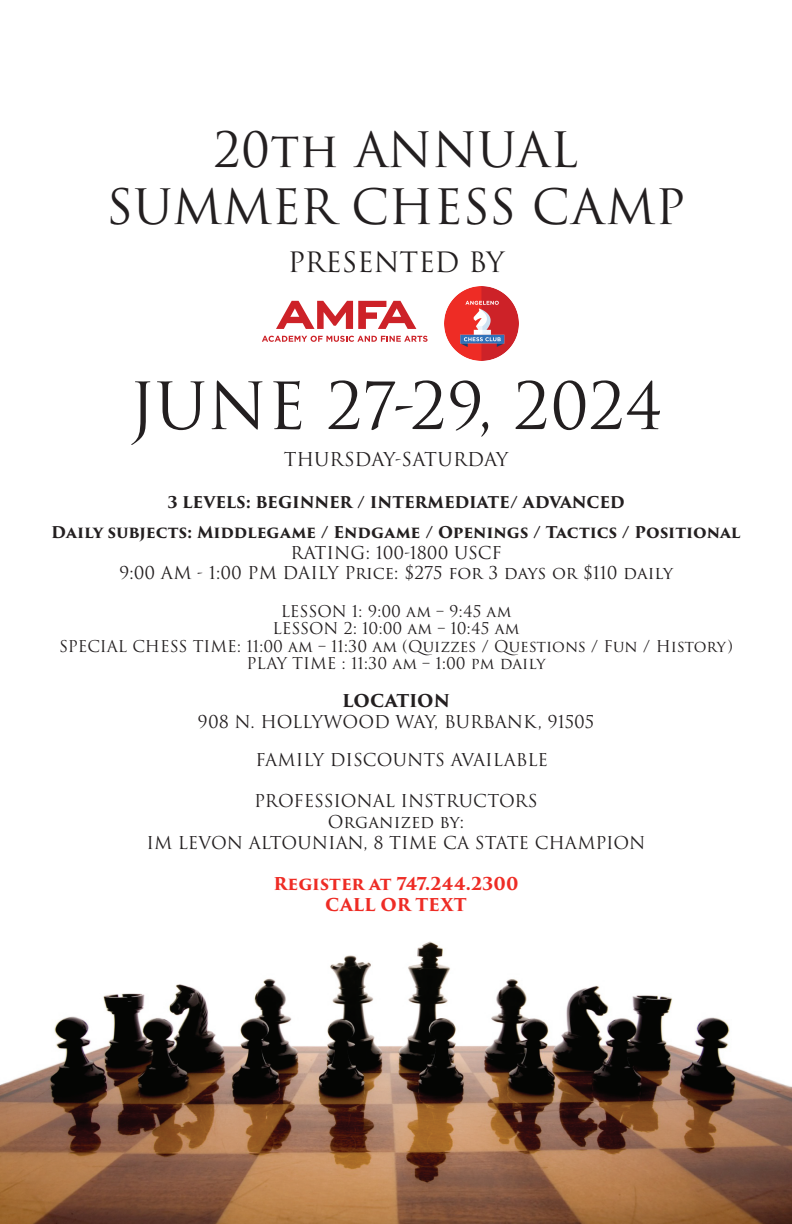
<style>
.page{position:relative;width:792px;height:1224px;background:#fff}
.page>*{position:absolute;margin:0;border:0;box-sizing:border-box;transform-origin:0 0}
.t1{font:63.3px "Trajan Pro 3";letter-spacing:-.005em;color:#231f20}
.t2{font:47.5px/57px "Trajan Pro 3";color:#231f20;text-align:center}
.t3{font:27.3px "Trajan Pro 3";color:#231f20}
.t4{font:18.6px "Trajan Pro 3";color:#231f20}
.t5{font:17.3px/20.7px "Trajan Pro 3";color:#231f20;text-align:center}
.t6{font:700 17.3px/20.7px "Trajan Pro 3";color:#ee2c25;text-align:center}
.t7{font:700 17.3px "Trajan Pro 3";letter-spacing:-.005em;color:#231f20}
.t8{font:15.8px/17.3px "Trajan Pro 3";color:#231f20;text-align:center}
.t9{font:700 15.8px/30.2px "Trajan Pro 3";letter-spacing:-.005em;color:#231f20;text-align:center}
</style>
<div class="page">
<img style="left:0;top:941px;width:792px;height:283px">
<svg style="left:276px;top:301px;width:140px;height:28px"></svg>
<svg style="left:262px;top:336px;width:166px;height:6px"></svg>
<img style="left:445px;top:287px;width:73px;height:73px">
<h2 class="t2" style="left:106px;top:124px;width:581px">20th ANNUAL<br>SUMMER CHESS CAMP</h2>
<h3 class="t3" style="left:288px;top:243px;width:218px">PRESENTED BY</h3>
<h1 class="t1" style="left:129px;top:363px;width:535px">JUNE 27-29, 2024</h1>
<p class="t4" style="left:284px;top:447px;width:226px">THURSDAY-SATURDAY</p>
<p class="t9" style="left:51px;top:487px;width:691px">3 LEVELS: BEGINNER / INTERMEDIATE/ ADVANCED<br>Daily subjects: Middlegame / Endgame / Openings / Tactics / Positional</p>
<p class="t5" style="left:119px;top:543px;width:555px">RATING: 100-1800 USCF<br>9:00 AM - 1:00 PM DAILY Price: $275 for 3 days or $110 daily</p>
<p class="t8" style="left:59px;top:604px;width:675px">LESSON 1: 9:00 am – 9:45 am<br>LESSON 2: 10:00 am – 10:45 am<br>SPECIAL CHESS TIME: 11:00 am – 11:30 am (Quizzes / Questions / Fun / History)<br>PLAY TIME : 11:30 am – 1:00 pm daily</p>
<p class="t7" style="left:342px;top:688px;width:109px">LOCATION</p>
<p class="t5" style="left:255px;top:703px;width:341px;line-height:38px;text-align:left;text-indent:-58px">908 N. HOLLYWOOD WAY, BURBANK, 91505<br>FAMILY DISCOUNTS AVAILABLE</p>
<p class="t5" style="left:146px;top:791px;width:501px">PROFESSIONAL INSTRUCTORS<br>Organized by:<br>IM LEVON ALTOUNIAN, 8 TIME CA STATE CHAMPION</p>
<p class="t6" style="left:274px;top:874px;width:246px">Register at 747.244.2300<br>CALL OR TEXT</p>
</div>
